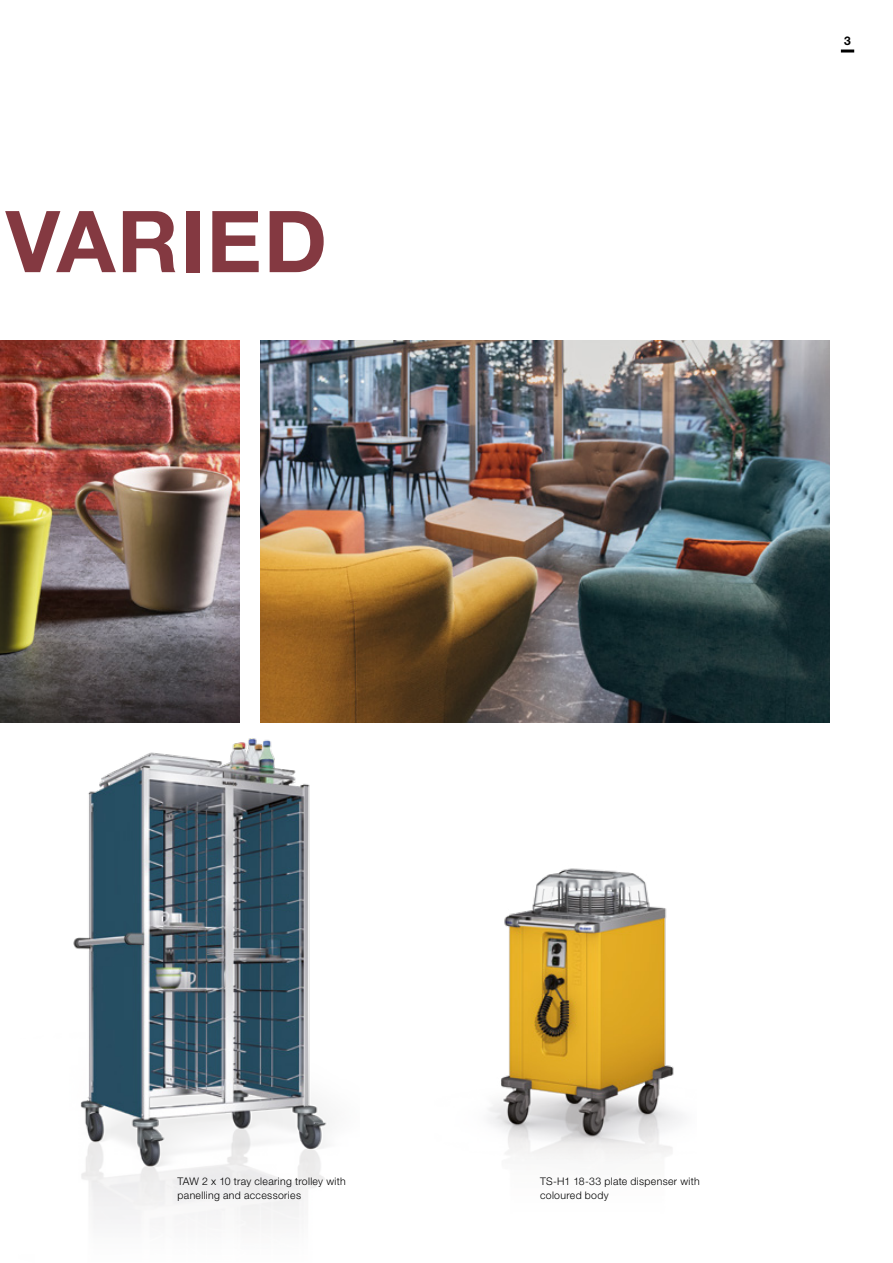
<style>
.page{position:relative;width:893px;height:1263px;background:#fff}
.page>*{position:absolute;margin:0;border:0;box-sizing:border-box;transform-origin:0 0}
.t1{font:700 85.5px "Helvetica Neue LTW1 G";letter-spacing:.015em;color:#843941}
.t2{font:700 12px "Helvetica Neue LTW1 G";color:#000}
.t3{font:300 10.5px/14.2px "Helvetica Neue LTW1 G";letter-spacing:.03em;color:#000}
</style>
<div class="page">
<svg style="left:841px;top:50px;width:13px;height:3px"></svg>
<img style="left:73px;top:738px;width:256px;height:486px">
<img style="left:489px;top:868px;width:193px;height:291px">
<img style="left:0;top:340px;width:239px;height:383px">
<img style="left:260px;top:340px;width:569px;height:383px">
<h1 class="t1" style="left:6px;top:189px;width:323px">VARIED</h1>
<p class="t2" style="left:844px;top:33px;width:8px">3</p>
<p class="t3" style="left:178px;top:1174px;width:170px">TAW 2 x 10 tray clearing trolley with panelling and accessories</p>
<p class="t3" style="left:540px;top:1174px;width:161px">TS-H1 18-33 plate dispenser with coloured body</p>
</div>
